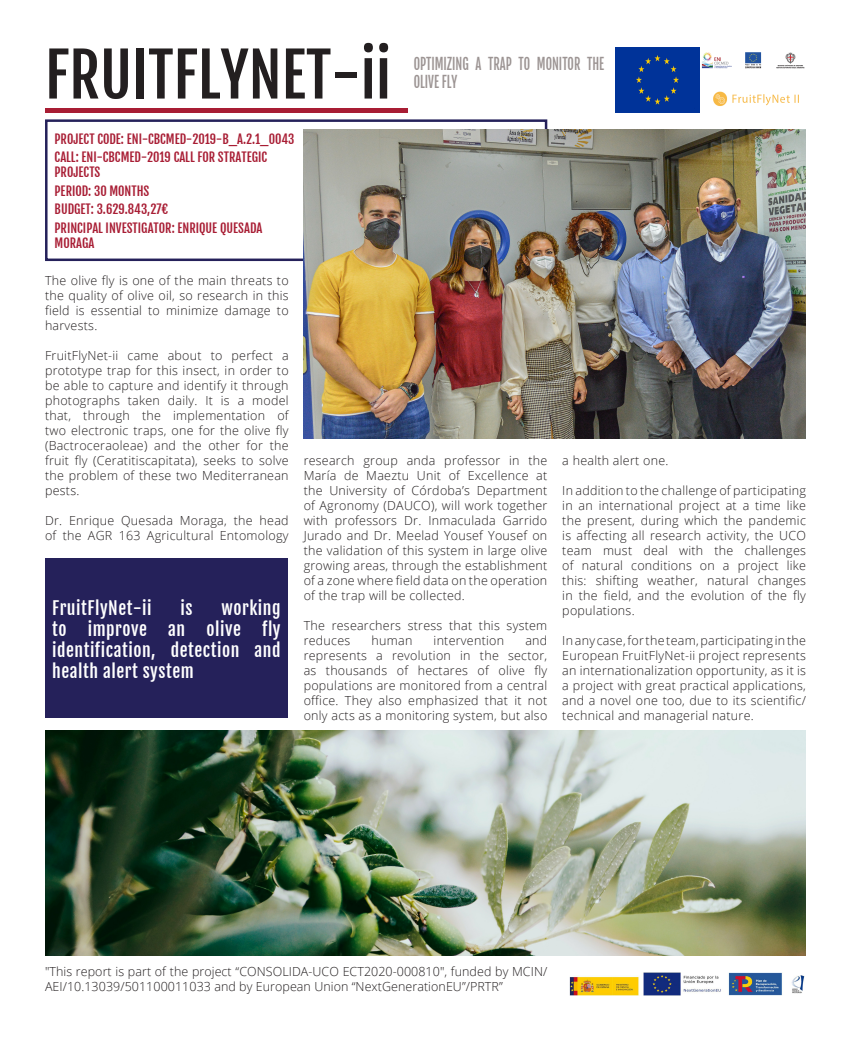
<style>
.page{position:relative;width:851px;height:1053px;background:#fff}
.page>*{position:absolute;margin:0;border:0;box-sizing:border-box;transform-origin:0 0}
.Nombre_del_grupo_-_P{font:60px "Fjalla One";color:#231f20}
.Destacado{font:17.5px/21px "Fjalla One";letter-spacing:.03em;color:#fff;text-align:justify}
.Nombre_largo_-_PP{font:15.62px/18.8px "Fjalla One";color:#9c9493;scale:.8 1}
.Cuerpo_del_texto{font:300 12.5px/15px "Open Sans";letter-spacing:.02em;color:#231f20;text-align:justify}
.Datos_técnicos_-_PP{font:12.5px/15px "Fjalla One";color:#a81d34}
</style>
<div class="page">
<div style="left:45px;top:108px;width:362px;height:5px;background:#a81d34"></div>
<div style="left:45px;top:119px;width:502px;height:142px;border:2px solid #25215a"></div>
<div style="left:45px;top:559px;width:243px;height:159px;background:#25215a"></div>
<img style="left:45px;top:730px;width:760px;height:224px">
<img style="left:303px;top:129px;width:502px;height:310px">
<img style="left:713px;top:91px;width:86px;height:15px">
<img style="left:701px;top:52px;width:104px;height:16px">
<div style="left:615px;top:48px;width:84px;height:64px;background:#039"></div>
<img style="left:569px;top:972px;width:235px;height:23px">
<p class="Nombre_del_grupo_-_P" style="left:45px;top:38px;width:347px">FRUITFLYNET-ii</p>
<p class="Datos_técnicos_-_PP" style="left:55px;top:131px;width:241px">PROJECT CODE: ENI-CBCMED-2019-B_A.2.1_0043</p>
<p class="Datos_técnicos_-_PP" style="left:55px;top:150px;width:214px">CALL: ENI-CBCMED-2019 CALL FOR STRATEGIC<br>PROJECTS</p>
<p class="Datos_técnicos_-_PP" style="left:55px;top:183px;width:96px">PERIOD: 30 MONTHS</p>
<p class="Datos_técnicos_-_PP" style="left:55px;top:202px;width:115px">BUDGET: 3.629.843,27€</p>
<p class="Datos_técnicos_-_PP" style="left:55px;top:220px;width:209px">PRINCIPAL INVESTIGATOR: ENRIQUE QUESADA<br>MORAGA</p>
<p class="Nombre_largo_-_PP" style="left:413px;top:54px;width:240px">OPTIMIZING A TRAP TO MONITOR THE<br>OLIVE FLY</p>
<p class="Cuerpo_del_texto" style="left:45px;top:273px;width:245px">The olive fly is one of the main threats to the quality of olive oil, so research in this field is essential to minimize damage to harvests.</p>
<p class="Cuerpo_del_texto" style="left:45px;top:348px;width:245px">FruitFlyNet-ii came about to perfect a prototype trap for this insect, in order to be able to capture and identify it through photographs taken daily. It is a model that, through the implementation of two electronic traps, one for the olive fly (Bactroceraoleae) and the other for the fruit fly (Ceratitiscapitata), seeks to solve the problem of these two Mediterranean pests.</p>
<p class="Cuerpo_del_texto" style="left:45px;top:513px;width:245px">Dr. Enrique Quesada Moraga, the head of the AGR 163 Agricultural Entomology</p>
<p class="Destacado" style="left:52px;top:597px;width:230px;text-indent:169px">working to improve an olive fly identification, detection and health alert system</p>
<p class="Destacado" style="left:52px;top:597px;width:101px">FruitFlyNet-ii</p>
<p class="Destacado" style="left:180px;top:597px;width:14px">is</p>
<p class="Cuerpo_del_texto" style="left:303px;top:453px;width:245px">research group anda professor in the María de Maeztu Unit of Excellence at the University of Córdoba’s Department of Agronomy (DAUCO), will work together with professors Dr. Inmaculada Garrido Jurado and Dr. Meelad Yousef Yousef on the validation of this system in large olive growing areas, through the establishment of a zone where field data on the operation of the trap will be collected.</p>
<p class="Cuerpo_del_texto" style="left:303px;top:618px;width:245px">The researchers stress that this system reduces</p>
<p class="Cuerpo_del_texto" style="left:303px;top:633px;width:245px;text-indent:222px">and represents a revolution in the sector, as thousands of hectares of olive fly populations are monitored from a central office. They also emphasized that it not only acts as a monitoring system, but also</p>
<p class="Cuerpo_del_texto" style="left:371px;top:633px;width:42px">human</p>
<p class="Cuerpo_del_texto" style="left:433px;top:633px;width:72px">intervention</p>
<p class="Cuerpo_del_texto" style="left:562px;top:453px;width:108px">a health alert one.</p>
<p class="Cuerpo_del_texto" style="left:562px;top:483px;width:245px">In addition to the challenge of participating in an international project at a time like the present, during which the pandemic is affecting all research activity, the UCO team must deal with the challenges of natural conditions on a project like this: shifting weather, natural changes in the field, and the evolution of the fly populations.</p>
<p class="Cuerpo_del_texto" style="left:562px;top:633px;width:245px">In any case, for the team, participating in the European FruitFlyNet-ii project represents an internationalization opportunity, as it is a project with great practical applications, and a novel one too, due to its scientific/ technical and managerial nature.</p>
<p class="Cuerpo_del_texto" style="left:45px;top:963px;width:503px">"This report is part of the project “CONSOLIDA-UCO ECT2020-000810", funded by MCIN/<br>AEI/10.13039/501100011033 and by European Union “NextGenerationEU”/PRTR”</p>
</div>
